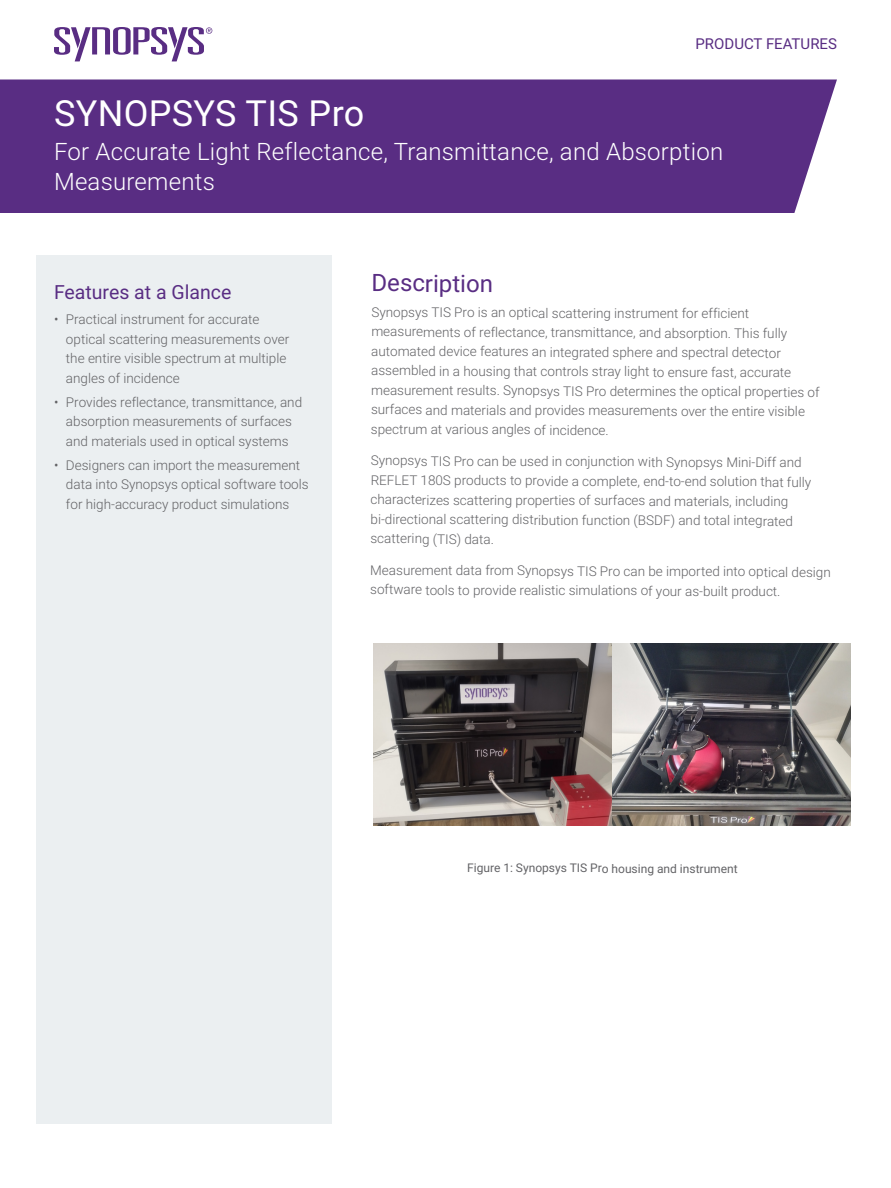
<style>
.page{position:relative;width:891px;height:1188px;background:#fff}
.page>*{position:absolute;margin:0;border:0;box-sizing:border-box;transform-origin:0 0}
.t1{font:36px "Roboto";letter-spacing:.01em;color:#fff}
.SUBTITLE{font:300 24px/30px "Roboto";letter-spacing:.01em;color:#fff}
.HEADING_0__OVERVIEW{font:24px "Roboto";letter-spacing:-.005em;color:#592d83}
.HEADING_1{font:19.5px "Roboto";color:#592d83}
.t2{font:15px "Roboto";color:#592d83}
.BODY_COPY{font:300 13.5px/19.5px "Roboto";letter-spacing:-.005em;color:#636366}
.FIGURE_CAPTION{font:12px "Roboto";letter-spacing:-.005em;color:#636366}
</style>
<div class="page">
<svg style="left:0;top:27px;width:270px;height:53px"></svg>
<div style="left:0;top:80px;width:837px;height:133px;background:#592d83"></div>
<div style="left:36px;top:255px;width:296px;height:868px;background:#ebeff1"></div>
<img style="left:373px;top:644px;width:477px;height:181px">
<p class="t2" style="left:696px;top:33px;width:143px">PRODUCT FEATURES</p>
<p class="t1" style="left:54px;top:88px;width:312px">SYNOPSYS TIS Pro</p>
<p class="SUBTITLE" style="left:54px;top:136px;width:671px">For Accurate Light Reflectance, Transmittance, and Absorption<br>Measurements</p>
<p class="HEADING_1" style="left:54px;top:278px;width:179px">Features at a Glance</p>
<p class="BODY_COPY" style="left:66px;top:309px;width:225px;text-indent:-12px">• Practical instrument for accurate optical scattering measurements over the entire visible spectrum at multiple angles of incidence</p>
<p class="BODY_COPY" style="left:54px;top:392px;width:250px;text-align:center">• Provides reflectance, transmittance, and absorption measurements of surfaces and materials used in optical systems</p>
<p class="BODY_COPY" style="left:66px;top:455px;width:244px;text-indent:-12px">• Designers can import the measurement data into Synopsys optical software tools for high-accuracy product simulations</p>
<p class="HEADING_0__OVERVIEW" style="left:372px;top:266px;width:123px">Description</p>
<p class="BODY_COPY" style="left:371px;top:303px;width:450px">Synopsys TIS Pro is an optical scattering instrument for efficient measurements of reflectance, transmittance, and absorption. This fully automated device features an integrated sphere and spectral detector assembled in a housing that controls stray light to ensure fast, accurate measurement results. Synopsys TIS Pro determines the optical properties of surfaces and materials and provides measurements over the entire visible spectrum at various angles of incidence.</p>
<p class="BODY_COPY" style="left:370px;top:451px;width:442px">Synopsys TIS Pro can be used in conjunction with Synopsys Mini-Diff and REFLET 180S products to provide a complete, end-to-end solution that fully characterizes scattering properties of surfaces and materials, including bi-directional scattering distribution function (BSDF) and total integrated scattering (TIS) data.</p>
<p class="BODY_COPY" style="left:370px;top:561px;width:462px">Measurement data from Synopsys TIS Pro can be imported into optical design software tools to provide realistic simulations of your as-built product.</p>
<p class="FIGURE_CAPTION" style="left:467px;top:860px;width:272px">Figure 1: Synopsys TIS Pro housing and instrument</p>
</div>
